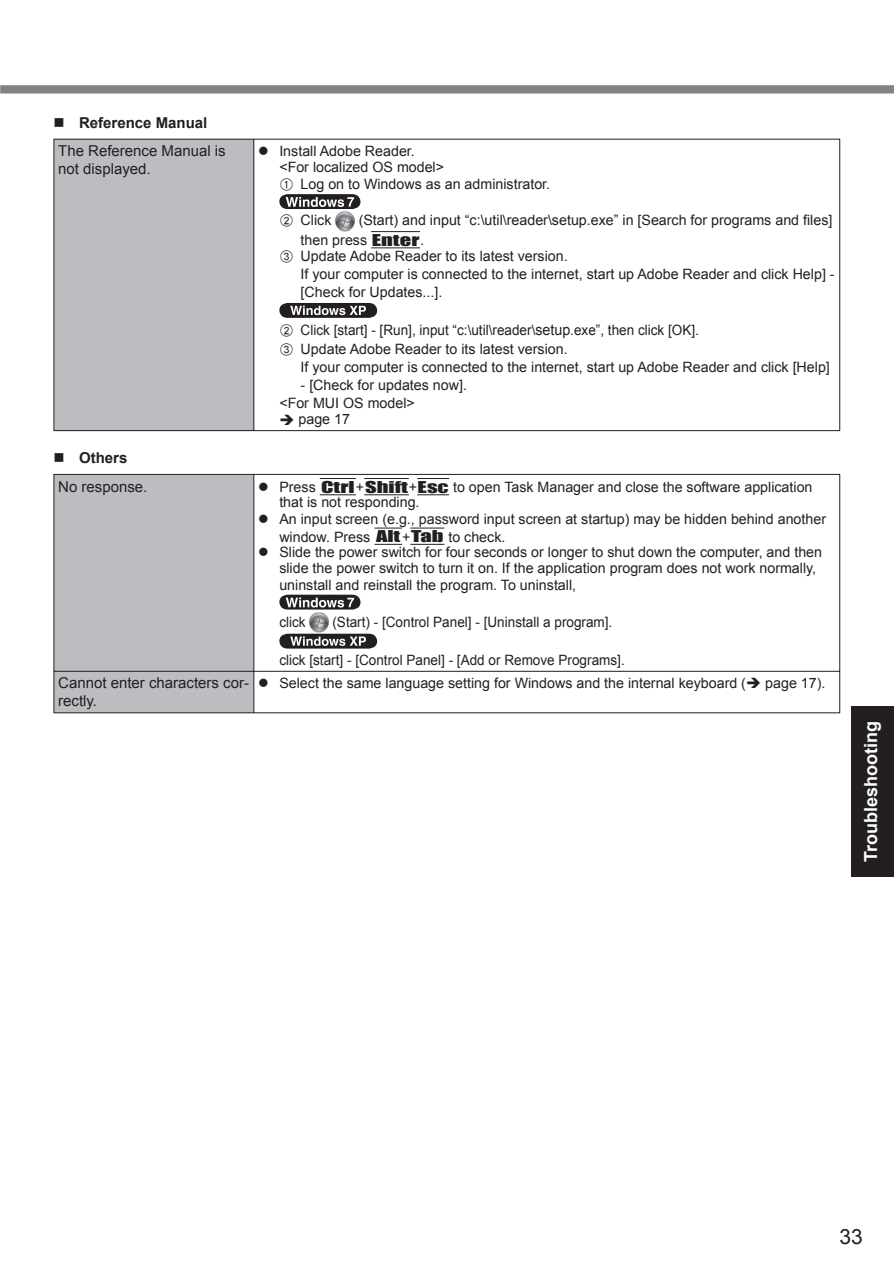
<style>
.page{position:relative;width:894px;height:1264px;background:#fff}
.page>*{position:absolute;margin:0;border:0;box-sizing:border-box;transform-origin:0 0}
.t1{font:21px "Arial";color:#231f20}
.t2{font:700 18px "Arial";color:#fff}
.t3{font:15px/18px "Arial";color:#231f20}
.t4{font:700 15px "Arial";color:#231f20}
.t5{font:14.25px/16.5px "Arial";color:#231f20}
.t6{font:14.25px/19.2px "Arial";color:#231f20;scale:.95 1}
.s1{font-family:"Pana Num Round"}
.s2{font-family:"Impact";font-size:15px}
.s3{font-size:15px}
</style>
<div class="page">
<div style="left:851px;top:706px;width:43px;height:170px;background:#231f20"></div>
<div style="left:0;top:85px;width:894px;height:8px;background:#808285"></div>
<div style="left:54px;top:139px;width:200px;height:291px;background:#bcbdc0"></div>
<hr style="left:54px;top:139px;width:200px;height:1px;background:#231f20">
<hr style="left:54px;top:139px;width:1px;height:291px;background:#231f20">
<hr style="left:254px;top:139px;width:586px;height:1px;background:#231f20">
<hr style="left:253px;top:139px;width:1px;height:291px;background:#231f20">
<hr style="left:839px;top:139px;width:1px;height:291px;background:#231f20">
<hr style="left:54px;top:430px;width:200px;height:1px;background:#231f20">
<hr style="left:254px;top:430px;width:586px;height:1px;background:#231f20">
<svg style="left:279px;top:194px;width:81px;height:15px"></svg>
<img style="left:335px;top:212px;width:20px;height:19px">
<hr style="left:371px;top:231px;width:49px;height:1px;background:#231f20">
<hr style="left:371px;top:247px;width:49px;height:1px;background:#231f20">
<svg style="left:279px;top:303px;width:98px;height:15px"></svg>
<div style="left:55px;top:475px;width:198px;height:237px;background:#bcbdc0"></div>
<hr style="left:54px;top:474px;width:200px;height:1px;background:#231f20">
<hr style="left:54px;top:474px;width:1px;height:196px;background:#231f20">
<hr style="left:254px;top:474px;width:586px;height:1px;background:#231f20">
<hr style="left:253px;top:474px;width:1px;height:196px;background:#231f20">
<hr style="left:839px;top:474px;width:1px;height:196px;background:#231f20">
<hr style="left:54px;top:670px;width:200px;height:1px;background:#231f20">
<hr style="left:54px;top:671px;width:1px;height:41px;background:#231f20">
<hr style="left:254px;top:670px;width:586px;height:1px;background:#231f20">
<hr style="left:253px;top:671px;width:1px;height:41px;background:#231f20">
<hr style="left:839px;top:671px;width:1px;height:41px;background:#231f20">
<hr style="left:54px;top:712px;width:200px;height:1px;background:#231f20">
<hr style="left:254px;top:712px;width:586px;height:1px;background:#231f20">
<hr style="left:320px;top:478px;width:36px;height:1px;background:#231f20">
<hr style="left:320px;top:494px;width:36px;height:1px;background:#231f20">
<hr style="left:364px;top:478px;width:45px;height:1px;background:#231f20">
<hr style="left:364px;top:494px;width:45px;height:1px;background:#231f20">
<hr style="left:417px;top:478px;width:32px;height:1px;background:#231f20">
<hr style="left:417px;top:494px;width:32px;height:1px;background:#231f20">
<svg style="left:374px;top:527px;width:28px;height:1px"></svg>
<svg style="left:374px;top:544px;width:28px;height:1px"></svg>
<hr style="left:410px;top:527px;width:34px;height:1px;background:#231f20">
<hr style="left:410px;top:544px;width:34px;height:1px;background:#231f20">
<svg style="left:279px;top:594px;width:81px;height:15px"></svg>
<img style="left:309px;top:612px;width:20px;height:20px">
<svg style="left:279px;top:633px;width:98px;height:15px"></svg>
<p class="t4" style="left:79px;top:114px;width:130px">Reference Manual</p>
<p class="t3" style="left:58px;top:142px;width:169px">The Reference Manual is not displayed.</p>
<p class="t5" style="left:279px;top:142px;width:272px">Install Adobe Reader.<br>&lt;For localized OS model&gt;<br><span class="s1">A</span> Log on to Windows as an administrator.</p>
<p class="t5" style="left:279px;top:211px;width:54px"><span class="s1">B</span> Click</p>
<p class="t5" style="left:301px;top:209px;width:533px;line-height:20.2px;text-indent:58px">(Start) and input “c:\util\reader\setup.exe” in [Search for programs and files] then press <span class="s2">Enter</span>.</p>
<p class="t5" style="left:301px;top:247px;width:535px;line-height:18px;text-indent:-21px"><span class="s1">C</span> Update Adobe Reader to its latest version.<br>If your computer is connected to the internet, start up Adobe Reader and click Help] - [Check for Updates...].</p>
<p class="t6" style="left:279px;top:320px;width:443px"><span class="s1">B</span> Click [start] - [Run], input “c:\util\reader\<span class="s3">setup</span>.exe”, then click [OK].<br><span class="s1">C</span> Update Adobe Reader to its latest version.</p>
<p class="t5" style="left:301px;top:358px;width:531px">If your computer is connected to the internet, start up Adobe Reader and click [Help]</p>
<p class="t5" style="left:279px;top:376px;width:189px;line-height:18px;text-indent:21px">- [Check for updates now]. &lt;For MUI OS model&gt;</p>
<p class="t5" style="left:298px;top:411px;width:53px">page 17</p>
<p class="t4" style="left:79px;top:449px;width:50px">Others</p>
<p class="t3" style="left:58px;top:477px;width:91px">No response.</p>
<p class="t5" style="left:279px;top:478px;width:548px">Press <span class="s2">Ctrl</span>+<span class="s2">Shift</span>+<span class="s2">Esc</span> to open Task Manager and close the software application that is not responding.<br>An input screen (e.g., password input screen at startup) may be hidden behind another window. Press <span class="s2">Alt</span>+<span class="s2">Tab</span> to check.</p>
<p class="t5" style="left:279px;top:543px;width:544px">Slide the power switch for four seconds or longer to shut down the computer, and then slide the power switch to turn it on. If the application program does not work normally, uninstall and reinstall the program. To uninstall,</p>
<p class="t6" style="left:279px;top:612px;width:29px">click</p>
<p class="t6" style="left:332px;top:612px;width:296px">(Start) - [Control Panel] - [Uninstall a program].</p>
<p class="t6" style="left:279px;top:650px;width:365px">click [start] - [Control Panel] - [Add or Remove Programs].</p>
<p class="t3" style="left:58px;top:674px;width:192px">Cannot enter characters cor&shy;rectly.</p>
<p class="t5" style="left:279px;top:674px;width:468px">Select the same language setting for Windows and the internal keyboard (</p>
<p class="t5" style="left:765px;top:674px;width:62px">page 17).</p>
<p class="t2" style="left:861px;top:861px;width:143px;rotate:-90deg">Troubleshooting</p>
<h1 class="t1" style="left:839px;top:1224px;width:25px">33</h1>
</div>
